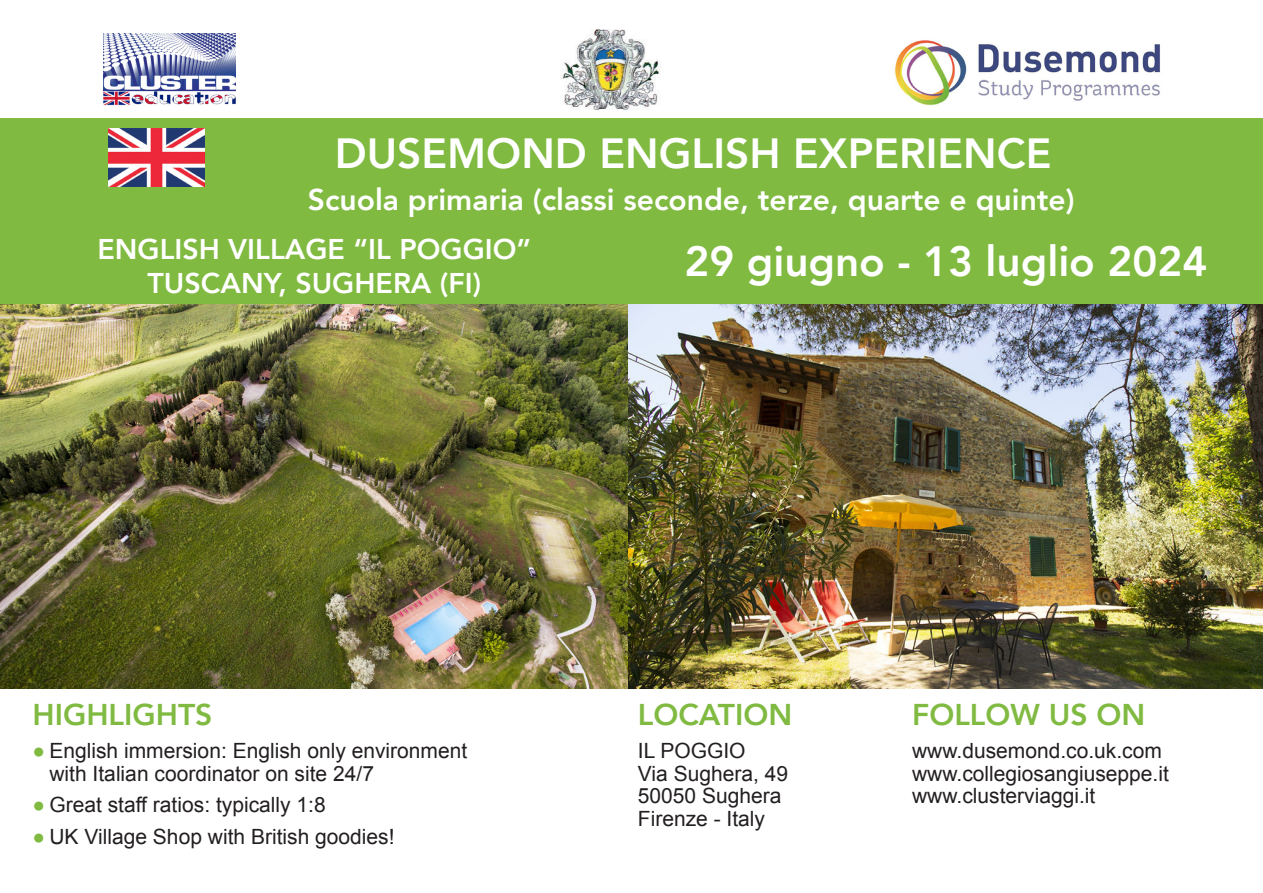
<style>
.page{position:relative;width:1263px;height:893px;background:#fff}
.page>*{position:absolute;margin:0;border:0;box-sizing:border-box;transform-origin:0 0}
.t1{font:800 42.15px "Avenir";color:#fff}
.t2{font:800 30px "Avenir";color:#fff}
.t3{font:800 30px "Avenir";color:#80ba41}
.t4{font:800 28.5px "Avenir";color:#fff}
.t5{font:21px "Arial";color:#231f20}
.s1{color:#80ba41}
</style>
<div class="page">
<img style="left:104px;top:33px;width:132px;height:72px">
<img style="left:560px;top:30px;width:101px;height:80px">
<img style="left:895px;top:40px;width:265px;height:66px">
<div style="left:0;top:118px;width:1263px;height:187px;background:#80ba41"></div>
<img style="left:108px;top:129px;width:96px;height:57px">
<img style="left:0;top:305px;width:629px;height:384px">
<img style="left:629px;top:305px;width:634px;height:384px">
<p class="t1" style="left:335px;top:120px;width:718px">DUSEMOND ENGLISH EXPERIENCE</p>
<p class="t2" style="left:308px;top:176px;width:768px">Scuola primaria (classi seconde, terze, quarte e quinte)</p>
<p class="t4" style="left:97px;top:226px;width:435px">ENGLISH VILLAGE “IL POGGIO”</p>
<p class="t4" style="left:148px;top:261px;width:335px">TUSCANY, SUGHERA (FI)</p>
<p class="t1" style="left:684px;top:229px;width:524px">29 giugno - 13 luglio 2024</p>
<p class="t3" style="left:32px;top:691px;width:182px">HIGHLIGHTS</p>
<p class="t5" style="left:32px;top:737px;width:436px"><span class="s1">●</span> English immersion: English only environment</p>
<p class="t5" style="left:49px;top:760px;width:326px">with Italian coordinator on site 24/7</p>
<p class="t5" style="left:32px;top:791px;width:295px"><span class="s1">●</span> Great staff ratios: typically 1:8</p>
<p class="t5" style="left:32px;top:823px;width:364px"><span class="s1">●</span> UK Village Shop with British goodies!</p>
<p class="t3" style="left:638px;top:691px;width:156px">LOCATION</p>
<p class="t5" style="left:638px;top:737px;width:109px">IL POGGIO</p>
<p class="t5" style="left:638px;top:760px;width:152px">Via Sughera, 49</p>
<p class="t5" style="left:638px;top:782px;width:145px">50050 Sughera</p>
<p class="t5" style="left:638px;top:805px;width:129px">Firenze - Italy</p>
<p class="t3" style="left:912px;top:691px;width:235px">FOLLOW US ON</p>
<p class="t5" style="left:912px;top:737px;width:251px">www.dusemond.co.uk.com</p>
<p class="t5" style="left:912px;top:760px;width:258px">www.collegiosangiuseppe.it</p>
<p class="t5" style="left:912px;top:782px;width:185px">www.clusterviaggi.it</p>
</div>
